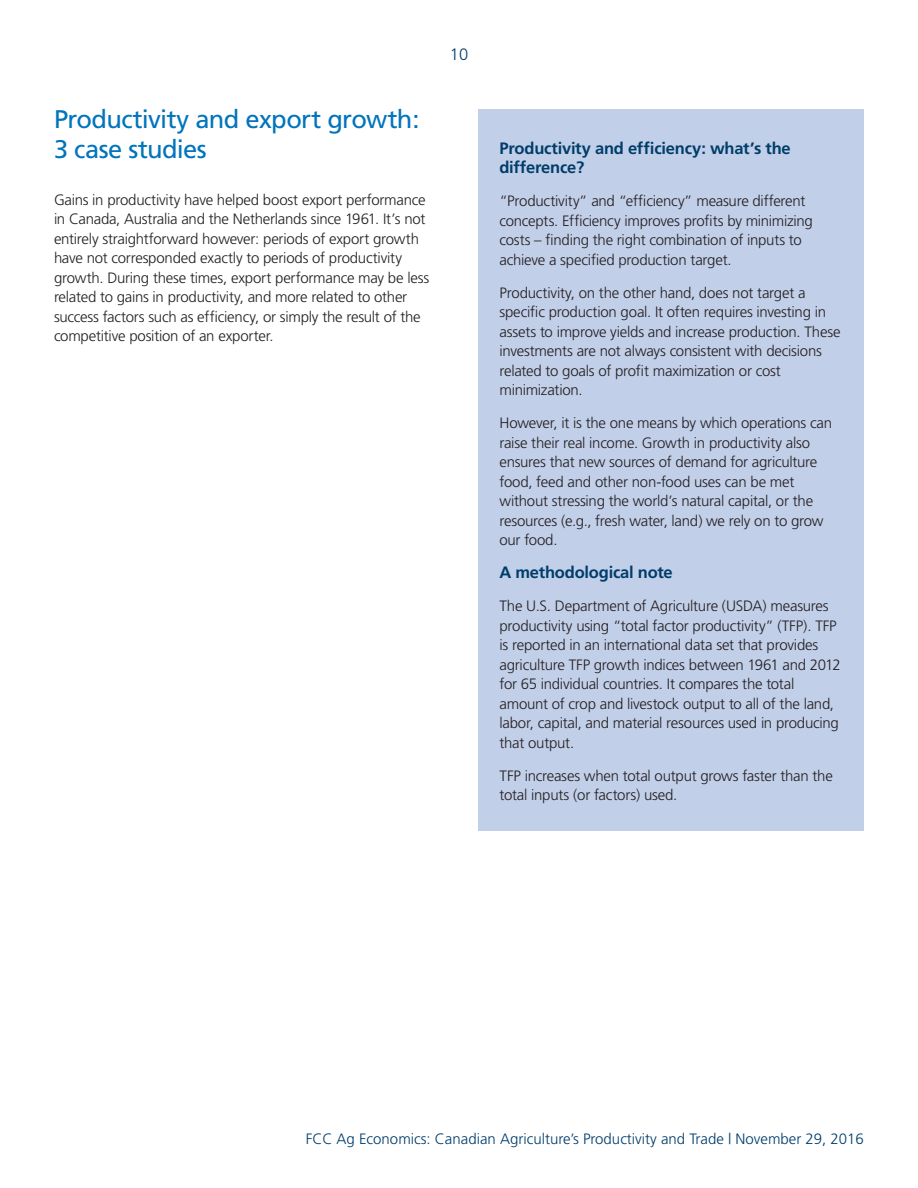
<style>
.page{position:relative;width:918px;height:1188px;background:#fff}
.page>*{position:absolute;margin:0;border:0;box-sizing:border-box;transform-origin:0 0}
.t1{font:25.5px/30.6px "Frutiger";letter-spacing:-.025em;color:#0174bc}
.t2{font:700 16.5px/19.5px "Frutiger";letter-spacing:-.015em;color:#003d6a}
.t3{font:300 16.5px "Frutiger";color:#003d6a}
.t4{font:300 15px/19.5px "Frutiger";letter-spacing:-.015em;color:#231f20}
.t5{font:300 15px "Frutiger";color:#003d6a}
</style>
<div class="page">
<div style="left:478px;top:109px;width:386px;height:722px;background:#c2cfe9"></div>
<h1 class="t1" style="left:54px;top:103px;width:367px">Productivity and export growth:<br>3 case studies</h1>
<p class="t4" style="left:54px;top:190px;width:377px">Gains in productivity have helped boost export performance in Canada, Australia and the Netherlands since 1961. It’s not entirely straightforward however: periods of export growth have not corresponded exactly to periods of productivity growth. During these times, export performance may be less related to gains in productivity, and more related to other success factors such as efficiency, or simply the result of the competitive position of an exporter.</p>
<p class="t3" style="left:450px;top:45px;width:20px">10</p>
<p class="t2" style="left:500px;top:138px;width:293px">Productivity and efficiency: what’s the difference?</p>
<p class="t4" style="left:500px;top:191px;width:315px">“Productivity” and “efficiency” measure different concepts. Efficiency improves profits by minimizing costs – finding the right combination of inputs to achieve a specified production target.</p>
<p class="t4" style="left:500px;top:283px;width:343px">Productivity, on the other hand, does not target a specific production goal. It often requires investing in assets to improve yields and increase production. These investments are not always consistent with decisions related to goals of profit maximization or cost minimization.</p>
<p class="t4" style="left:500px;top:413px;width:334px">However, it is the one means by which operations can raise their real income. Growth in productivity also ensures that new sources of demand for agriculture food, feed and other non-food uses can be met without stressing the world’s natural capital, or the resources (e.g., fresh water, land) we rely on to grow our food.</p>
<p class="t2" style="left:500px;top:563px;width:175px">A methodological note</p>
<p class="t4" style="left:500px;top:596px;width:343px">The U.S. Department of Agriculture (USDA) measures productivity using “total factor productivity” (TFP). TFP is reported in an international data set that provides agriculture TFP growth indices between 1961 and 2012 for 65 individual countries. It compares the total amount of crop and livestock output to all of the land, labor, capital, and material resources used in producing that output.</p>
<p class="t4" style="left:500px;top:766px;width:335px">TFP increases when total output grows faster than the total inputs (or factors) used.</p>
<p class="t5" style="left:306px;top:1130px;width:560px">FCC Ag Economics: Canadian Agriculture’s Productivity and Trade | November 29, 2016</p>
</div>
